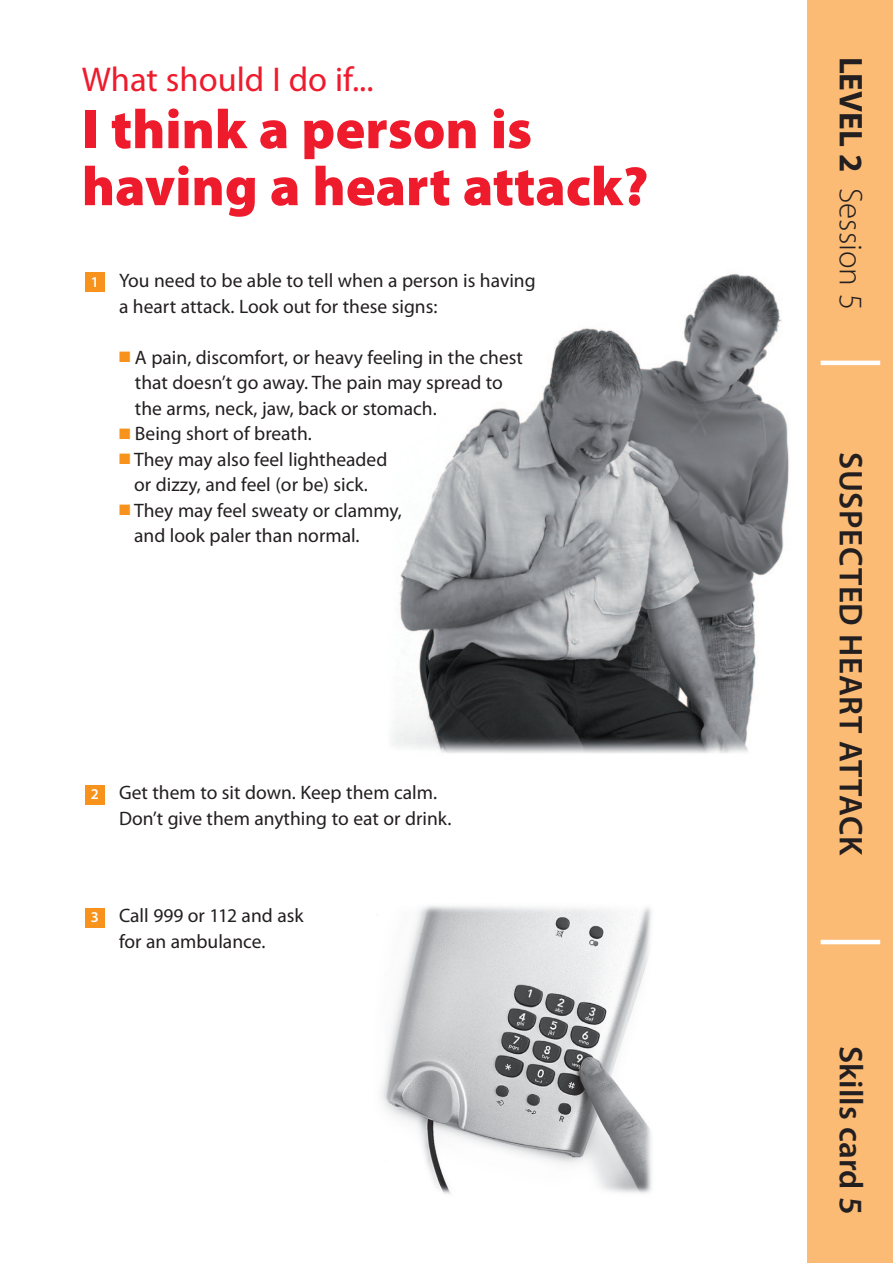
<style>
.page{position:relative;width:893px;height:1263px;background:#fff}
.page>*{position:absolute;margin:0;border:0;box-sizing:border-box;transform-origin:0 0}
.t1{font:900 55.5px/57px "Myriad Pro";color:#ee1b2d}
.t2{font:34.5px "Myriad Pro";color:#ee1b2d}
.t3{font:600 33px "Myriad Pro";letter-spacing:.01em;color:#231f20}
.t4{font:300 33px "Myriad Pro";color:#231f20}
.t5{font:19.5px/25.5px "Myriad Pro";color:#231f20}
.t6{font:600 15px "Myriad Pro";color:#fff}
.s1{color:#f7931d}
.s2{font-weight:700}
</style>
<div class="page">
<svg style="left:807px;top:327px;width:1px;height:62px"></svg>
<img style="left:381px;top:905px;width:271px;height:289px">
<img style="left:392px;top:273px;width:397px;height:480px">
<div style="left:85px;top:272px;width:20px;height:20px;background:#f7931d"></div>
<div style="left:85px;top:785px;width:20px;height:20px;background:#f7931d"></div>
<div style="left:85px;top:908px;width:20px;height:19px;background:#f7931d"></div>
<div style="left:808px;top:0;width:85px;height:1263px;background:#fcbb74"></div>
<hr style="left:821px;top:361px;width:59px;height:4px;background:#fff">
<hr style="left:821px;top:940px;width:59px;height:4px;background:#fff">
<h2 class="t2" style="left:82px;top:61px;width:293px">What should I do if...</h2>
<h1 class="t1" style="left:82px;top:102px;width:568px">I think a person is having a heart attack?</h1>
<p class="t6" style="left:91px;top:273px;width:10px">1</p>
<p class="t5" style="left:119px;top:268px;width:418px">You need to be able to tell when a person is having a heart attack. Look out for these signs:</p>
<p class="t5" style="left:135px;top:345px;width:390px;text-indent:-16px"><span class="s1">■</span> A pain, discomfort, or heavy feeling in the chest that doesn’t go away. The pain may spread to the arms, neck, jaw, back or stomach.</p>
<p class="t5" style="left:119px;top:421px;width:194px"><span class="s1">■</span> Being short of breath.</p>
<p class="t5" style="left:119px;top:447px;width:270px;text-align:center"><span class="s1">■</span> They may also feel lightheaded or dizzy, and feel (or be) sick.</p>
<p class="t5" style="left:134px;top:498px;width:269px;text-indent:-15px"><span class="s1">■</span> They may feel sweaty or clammy, and look paler than normal.</p>
<p class="t6" style="left:91px;top:786px;width:10px">2</p>
<p class="t5" style="left:119px;top:780px;width:334px">Get them to sit down. Keep them calm.<br>Don’t give them anything to eat or drink.</p>
<p class="t6" style="left:91px;top:909px;width:10px">3</p>
<p class="t5" style="left:119px;top:903px;width:186px">Call 999 or 112 and ask for an ambulance.</p>
<h3 class="t4" style="left:869px;top:57px;width:255px;rotate:90deg"><span class="s2">LEVEL 2</span> Session 5</h3>
<h3 class="t3" style="left:869px;top:452px;width:405px;rotate:90deg">Suspected heart attack</h3>
<h3 class="t3" style="left:869px;top:1046px;width:170px;rotate:90deg">Skills card 5</h3>
</div>
